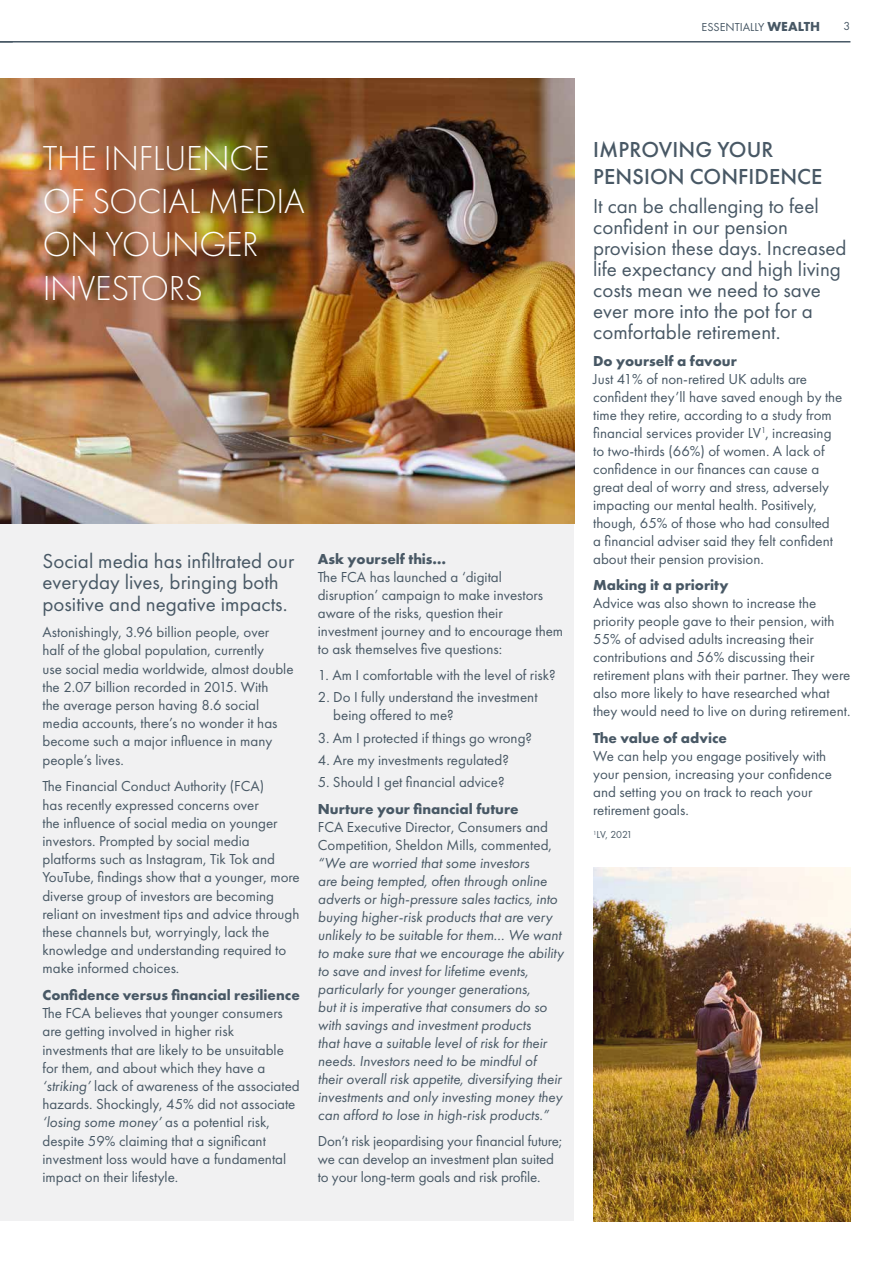
<style>
.page{position:relative;width:893px;height:1263px;background:#fff}
.page>*{position:absolute;margin:0;border:0;box-sizing:border-box;transform-origin:0 0}
.t1{font:300 36px/43.2px "Futura PT";letter-spacing:-.01em;color:#fff}
.t2{font:500 22.5px/27px "Futura PT";letter-spacing:.005em;color:#485865}
.t3{font:21px/21px "Futura PT";color:#485865}
.t4{font:15px/18px "Futura PT";color:#485865}
.t5{font:italic 15px/18px "Futura PT";color:#485865}
.t6{font:700 15px "Futura PT";color:#485865}
.t7{font:12px "Futura T";color:#485865}
.t8{font:12px "Futura PT";color:#485865}
.t9{font:10.5px "Futura PT";letter-spacing:-.03em;color:#485865}
.s1{font-family:"Futura";font-weight:700}
.s2{font-style:italic}
</style>
<div class="page">
<hr style="left:0;top:41px;width:850px;height:2px;background:#485865">
<svg style="left:0;top:42px;width:13px;height:1px"></svg>
<div style="left:0;top:140px;width:574px;height:1080px;background:#f1f1f2"></div>
<img style="left:0;top:79px;width:574px;height:444px">
<img style="left:593px;top:867px;width:257px;height:354px">
<p class="t7" style="left:701px;top:20px;width:120px">ESSENTIALLY <span class="s1">WEALTH</span></p>
<p class="t8" style="left:844px;top:19px;width:8px">3</p>
<h1 class="t1" style="left:43px;top:137px;width:263px">THE INFLUENCE<br>OF SOCIAL MEDIA<br>ON YOUNGER<br>INVESTORS</h1>
<h3 class="t3" style="left:43px;top:550px;width:253px">Social media has infiltrated our everyday lives, bringing both positive and negative impacts.</h3>
<p class="t4" style="left:43px;top:623px;width:253px">Astonishingly, 3.96 billion people, over half of the global population, currently<br>use social media worldwide, almost double the 2.07 billion recorded in 2015. With<br>the average person having 8.6 social media accounts, there’s no wonder it has become such a major influence in many people’s lives.</p>
<p class="t4" style="left:43px;top:777px;width:259px">The Financial Conduct Authority (FCA)<br>has recently expressed concerns over<br>the influence of social media on younger investors. Prompted by social media platforms such as Instagram, Tik Tok and YouTube, findings show that a younger, more diverse group of investors are becoming reliant on investment tips and advice through these channels but, worryingly, lack the knowledge and understanding required to make informed choices.</p>
<p class="t6" style="left:43px;top:985px;width:259px">Confidence versus financial resilience</p>
<p class="t4" style="left:43px;top:1004px;width:259px">The FCA believes that younger consumers are getting involved in higher risk investments that are likely to be unsuitable for them, and about which they have a <span class="s2">‘striking’</span> lack of awareness of the associated hazards. Shockingly, 45% did not associate <span class="s2">‘losing some money’</span> as a potential risk, despite 59% claiming that a significant investment loss would have a fundamental impact on their lifestyle.</p>
<p class="t6" style="left:318px;top:549px;width:130px">Ask yourself this…</p>
<p class="t4" style="left:318px;top:567px;width:247px">The FCA has launched a ‘digital disruption’ campaign to make investors aware of the risks, question their investment journey and to encourage them to ask themselves five questions:</p>
<p class="t4" style="left:318px;top:666px;width:239px">1. Am I comfortable with the level of risk?</p>
<p class="t4" style="left:333px;top:688px;width:206px;text-indent:-15px">2. Do I fully understand the investment being offered to me?</p>
<p class="t4" style="left:318px;top:728px;width:216px">3. Am I protected if things go wrong?</p>
<p class="t4" style="left:318px;top:751px;width:193px">4. Are my investments regulated?</p>
<p class="t4" style="left:318px;top:773px;width:188px">5. Should I get financial advice?</p>
<p class="t6" style="left:318px;top:799px;width:202px">Nurture your financial future</p>
<p class="t4" style="left:318px;top:817px;width:236px">FCA Executive Director, Consumers and<br>Competition, Sheldon Mills, commented,</p>
<p class="t5" style="left:318px;top:853px;width:247px">“We are worried that some investors<br>are being tempted, often through online adverts or high-pressure sales tactics, into buying higher-risk products that are very unlikely to be suitable for them… We want to make sure that we encourage the ability to save and invest for lifetime events, particularly for younger generations,<br>but it is imperative that consumers do so with savings and investment products<br>that have a suitable level of risk for their needs. Investors need to be mindful of their overall risk appetite, diversifying their investments and only investing money they can afford to lose in high-risk products.”</p>
<p class="t4" style="left:318px;top:1132px;width:246px">Don’t risk jeopardising your financial future; we can develop an investment plan suited to your long-term goals and risk profile.</p>
<h2 class="t2" style="left:593px;top:136px;width:231px">IMPROVING YOUR<br>PENSION CONFIDENCE</h2>
<h3 class="t3" style="left:593px;top:196px;width:255px">It can be challenging to feel confident in our pension provision these days. Increased life expectancy and high living costs mean we need to save ever more into the pot for a comfortable retirement.</h3>
<p class="t6" style="left:593px;top:351px;width:145px">Do yourself a favour</p>
<p class="t4" style="left:593px;top:370px;width:251px">Just 41% of non-retired UK adults are confident they’ll have saved enough by the time they retire, according to a study from financial services provider LV<sup>1</sup>, increasing to two-thirds (66%) of women. A lack of confidence in our finances can cause a great deal of worry and stress, adversely impacting our mental health. Positively, though, 65% of those who had consulted<br>a financial adviser said they felt confident about their pension provision.</p>
<p class="t6" style="left:593px;top:576px;width:137px">Making it a priority</p>
<p class="t4" style="left:593px;top:594px;width:259px">Advice was also shown to increase the priority people gave to their pension, with 55% of advised adults increasing their contributions and 56% discussing their retirement plans with their partner. They were also more likely to have researched what they would need to live on during retirement.</p>
<p class="t6" style="left:593px;top:728px;width:135px">The value of advice</p>
<p class="t4" style="left:593px;top:747px;width:240px">We can help you engage positively with your pension, increasing your confidence and setting you on track to reach your retirement goals.</p>
<p class="t9" style="left:593px;top:829px;width:41px"><sup>1</sup>LV, 2021</p>
</div>
